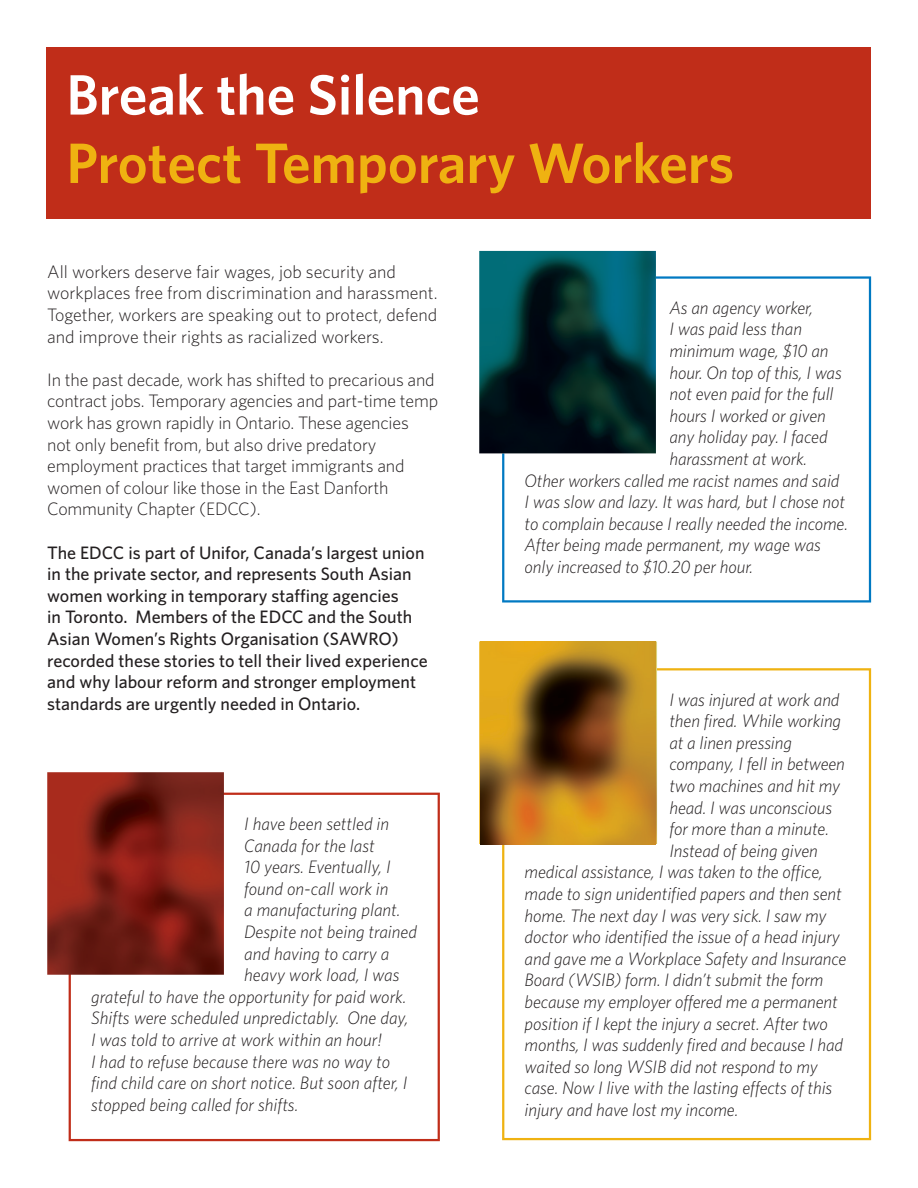
<style>
.page{position:relative;width:918px;height:1188px;background:#fff}
.page>*{position:absolute;margin:0;border:0;box-sizing:border-box;transform-origin:0 0}
.t1{font:600 57px "Whitney HTF";color:#efb211}
.t2{font:600 57px "Whitney HTF";color:#fff}
.t3{font:italic 300 18px "Whitney HTF";letter-spacing:-.005em;color:#231f20}
.t4{font:300 18px/21.6px "Whitney HTF";letter-spacing:-.01em;color:#231f20}
.t5{font:500 18px/21.6px "Whitney HTF";color:#231f20}
</style>
<div class="page">
<div style="left:46px;top:47px;width:825px;height:172px;background:#c02d19"></div>
<svg style="left:502px;top:276px;width:369px;height:327px"></svg>
<svg style="left:502px;top:668px;width:369px;height:472px"></svg>
<svg style="left:69px;top:793px;width:371px;height:348px"></svg>
<img style="left:47px;top:772px;width:177px;height:203px">
<img style="left:480px;top:642px;width:176px;height:202px">
<img style="left:479px;top:251px;width:177px;height:202px">
<h1 class="t2" style="left:66px;top:60px;width:415px">Break the Silence</h1>
<h1 class="t1" style="left:66px;top:129px;width:669px">Protect Temporary Workers</h1>
<p class="t4" style="left:47px;top:260px;width:392px">All workers deserve fair wages, job security and workplaces free from discrimination and harassment.<br>Together, workers are speaking out to protect, defend and improve their rights as racialized workers.</p>
<p class="t4" style="left:47px;top:368px;width:392px">In the past decade, work has shifted to precarious and contract jobs. Temporary agencies and part-time temp work has grown rapidly in Ontario. These agencies<br>not only benefit from, but also drive predatory employment practices that target immigrants and women of colour like those in the East Danforth Community Chapter (EDCC).</p>
<p class="t5" style="left:47px;top:541px;width:382px">The EDCC is part of Unifor, Canada’s largest union in the private sector, and represents South Asian women working in temporary staffing agencies<br>in Toronto. Members of the EDCC and the South Asian Women’s Rights Organisation (SAWRO) recorded these stories to tell their lived experience and why labour reform and stronger employment standards are urgently needed in Ontario.</p>
<p class="t3" style="left:244px;top:813px;width:147px">I have been settled in</p>
<p class="t3" style="left:244px;top:835px;width:132px">Canada for the last</p>
<p class="t3" style="left:244px;top:856px;width:148px">10 years. Eventually, I</p>
<p class="t3" style="left:244px;top:878px;width:146px">found on-call work in</p>
<p class="t3" style="left:244px;top:900px;width:158px">a manufacturing plant.</p>
<p class="t3" style="left:244px;top:921px;width:174px">Despite not being trained</p>
<p class="t3" style="left:244px;top:943px;width:147px">and having to carry a</p>
<p class="t3" style="left:244px;top:964px;width:157px">heavy work load, I was</p>
<p class="t3" style="left:91px;top:986px;width:317px">grateful to have the opportunity for paid work.</p>
<p class="t3" style="left:91px;top:1008px;width:319px">Shifts were scheduled unpredictably. One day,</p>
<p class="t3" style="left:91px;top:1029px;width:292px">I was told to arrive at work within an hour!</p>
<p class="t3" style="left:91px;top:1051px;width:301px">I had to refuse because there was no way to</p>
<p class="t3" style="left:91px;top:1072px;width:318px">find child care on short notice. But soon after, I</p>
<p class="t3" style="left:91px;top:1094px;width:209px">stopped being called for shifts.</p>
<p class="t3" style="left:669px;top:297px;width:145px">As an agency worker,</p>
<p class="t3" style="left:669px;top:319px;width:134px">I was paid less than</p>
<p class="t3" style="left:669px;top:340px;width:161px">minimum wage, $10 an</p>
<p class="t3" style="left:669px;top:362px;width:174px">hour. On top of this, I was</p>
<p class="t3" style="left:669px;top:383px;width:166px">not even paid for the full</p>
<p class="t3" style="left:669px;top:405px;width:158px">hours I worked or given</p>
<p class="t3" style="left:669px;top:427px;width:160px">any holiday pay. I faced</p>
<p class="t3" style="left:669px;top:448px;width:139px">harassment at work.</p>
<p class="t3" style="left:525px;top:470px;width:316px">Other workers called me racist names and said</p>
<p class="t3" style="left:525px;top:491px;width:322px">I was slow and lazy. It was hard, but I chose not</p>
<p class="t3" style="left:525px;top:513px;width:325px">to complain because I really needed the income.</p>
<p class="t3" style="left:525px;top:535px;width:298px">After being made permanent, my wage was</p>
<p class="t3" style="left:525px;top:556px;width:230px">only increased to $10.20 per hour.</p>
<p class="t3" style="left:669px;top:689px;width:172px">I was injured at work and</p>
<p class="t3" style="left:669px;top:710px;width:173px">then fired. While working</p>
<p class="t3" style="left:669px;top:732px;width:124px">at a linen pressing</p>
<p class="t3" style="left:669px;top:754px;width:177px">company, I fell in between</p>
<p class="t3" style="left:669px;top:775px;width:172px">two machines and hit my</p>
<p class="t3" style="left:669px;top:797px;width:164px">head. I was unconscious</p>
<p class="t3" style="left:669px;top:818px;width:161px">for more than a minute.</p>
<p class="t3" style="left:669px;top:840px;width:150px">Instead of being given</p>
<p class="t3" style="left:525px;top:862px;width:300px">medical assistance, I was taken to the office,</p>
<p class="t3" style="left:525px;top:883px;width:319px">made to sign unidentified papers and then sent</p>
<p class="t3" style="left:525px;top:905px;width:304px">home. The next day I was very sick. I saw my</p>
<p class="t3" style="left:525px;top:926px;width:317px">doctor who identified the issue of a head injury</p>
<p class="t3" style="left:525px;top:948px;width:323px">and gave me a Workplace Safety and Insurance</p>
<p class="t3" style="left:525px;top:970px;width:300px">Board (WSIB) form. I didn’t submit the form</p>
<p class="t3" style="left:525px;top:991px;width:315px">because my employer offered me a permanent</p>
<p class="t3" style="left:525px;top:1013px;width:305px">position if I kept the injury a secret. After two</p>
<p class="t3" style="left:525px;top:1034px;width:320px">months, I was suddenly fired and because I had</p>
<p class="t3" style="left:525px;top:1056px;width:295px">waited so long WSIB did not respond to my</p>
<p class="t3" style="left:525px;top:1078px;width:309px">case. Now I live with the lasting effects of this</p>
<p class="t3" style="left:525px;top:1099px;width:215px">injury and have lost my income.</p>
</div>
